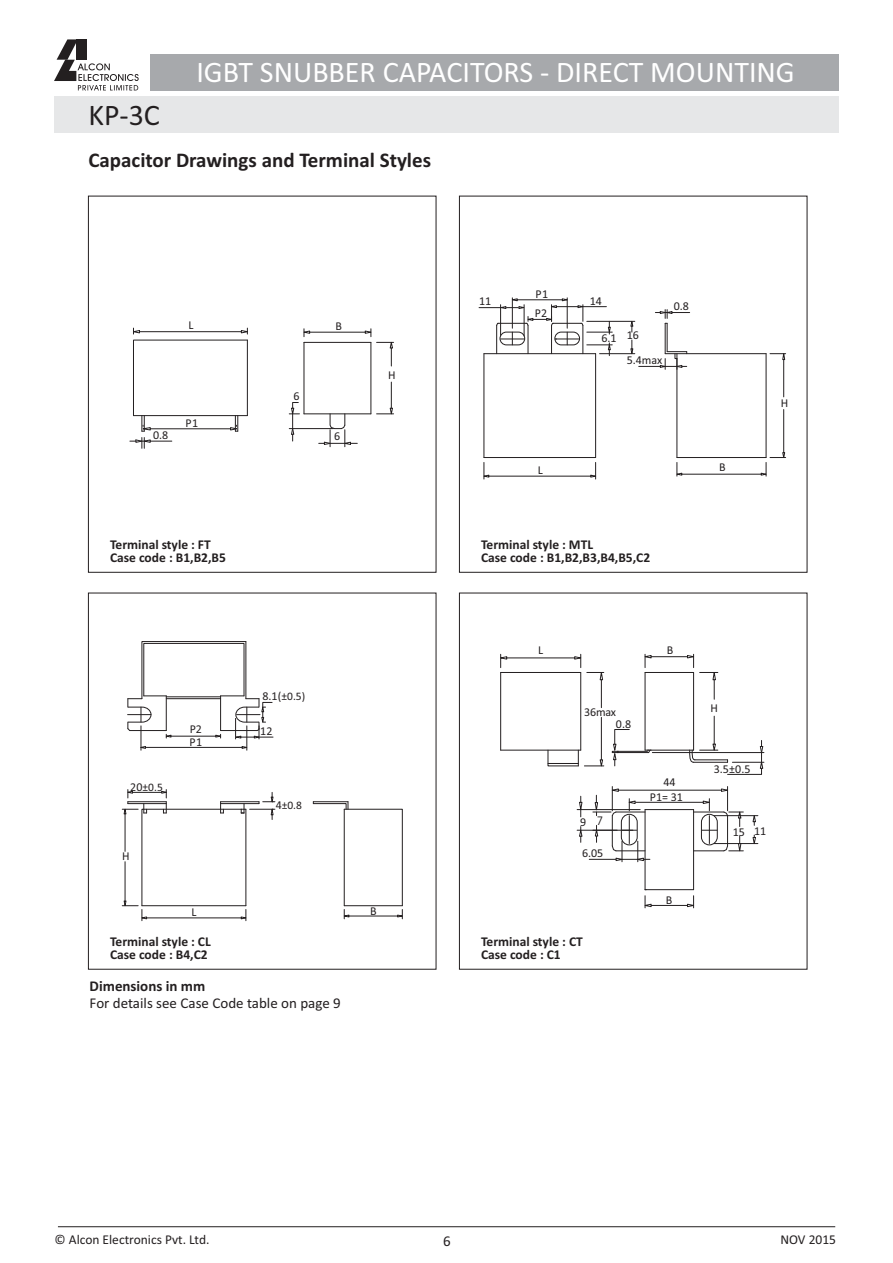
<style>
.page{position:relative;width:893px;height:1263px;background:#fff}
.page>*{position:absolute;margin:0;border:0;box-sizing:border-box;transform-origin:0 0}
.t1{font:30px "Calibri";color:#fff}
.t2{font:30px "Calibri";color:#231f20}
.t3{font:700 21px "Calibri";color:#231f20}
.t4{font:15px "Calibri";color:#231f20}
.t5{font:700 15px "Calibri";color:#231f20}
.t6{font:700 13.5px/13.4px "Calibri";color:#231f20}
.t7{font:13.5px "Calibri";color:#231f20}
.t8{font:12px/19.6px "Calibri";color:#231f20}
.t9{font:12px "Avant Garde IT Cby BT";color:#231f20}
.t10{font:11.4px "Calibri";color:#231f20}
.s1{font-size:12px}
</style>
<div class="page">
<div style="left:54px;top:97px;width:785px;height:36px;background:#e6e7e8"></div>
<div style="left:150px;top:54px;width:689px;height:36px;background:#a7a9ac"></div>
<svg style="left:54px;top:39px;width:85px;height:51px"></svg>
<div style="left:88px;top:196px;width:348px;height:377px;border:1px solid #231f20"></div>
<div style="left:459px;top:196px;width:348px;height:377px;border:1px solid #231f20"></div>
<hr style="left:310px;top:332px;width:55px;height:1px;background:#231f20">
<svg style="left:303px;top:329px;width:8px;height:8px"></svg>
<hr style="left:304px;top:342px;width:67px;height:1px;background:#231f20">
<hr style="left:304px;top:413px;width:67px;height:1px;background:#231f20">
<hr style="left:289px;top:428px;width:44px;height:1px;background:#231f20">
<svg style="left:289px;top:402px;width:10px;height:39px"></svg>
<svg style="left:319px;top:413px;width:38px;height:34px"></svg>
<hr style="left:304px;top:342px;width:1px;height:72px;background:#231f20">
<svg style="left:364px;top:329px;width:30px;height:37px"></svg>
<svg style="left:377px;top:382px;width:17px;height:33px"></svg>
<hr style="left:371px;top:342px;width:1px;height:72px;background:#231f20">
<svg style="left:130px;top:328px;width:118px;height:120px"></svg>
<hr style="left:682px;top:474px;width:79px;height:1px;background:#231f20">
<svg style="left:676px;top:462px;width:7px;height:14px"></svg>
<hr style="left:489px;top:476px;width:102px;height:1px;background:#231f20">
<svg style="left:483px;top:462px;width:7px;height:17px"></svg>
<svg style="left:590px;top:462px;width:7px;height:17px"></svg>
<hr style="left:665px;top:353px;width:101px;height:1px;background:#231f20">
<hr style="left:677px;top:457px;width:89px;height:1px;background:#231f20">
<hr style="left:595px;top:354px;width:1px;height:103px;background:#231f20">
<hr style="left:676px;top:354px;width:1px;height:103px;background:#231f20">
<hr style="left:484px;top:354px;width:1px;height:103px;background:#231f20">
<hr style="left:484px;top:457px;width:112px;height:1px;background:#231f20">
<hr style="left:587px;top:321px;width:48px;height:1px;background:#231f20">
<hr style="left:599px;top:353px;width:36px;height:1px;background:#231f20">
<svg style="left:630px;top:310px;width:60px;height:59px"></svg>
<hr style="left:766px;top:354px;width:1px;height:103px;background:#231f20">
<hr style="left:783px;top:360px;width:1px;height:37px;background:#231f20">
<hr style="left:783px;top:409px;width:1px;height:44px;background:#231f20">
<svg style="left:770px;top:353px;width:16px;height:7px"></svg>
<svg style="left:760px;top:452px;width:26px;height:24px"></svg>
<svg style="left:479px;top:298px;width:133px;height:58px"></svg>
<svg style="left:313px;top:802px;width:90px;height:117px"></svg>
<hr style="left:313px;top:801px;width:35px;height:1px;background:#231f20">
<hr style="left:344px;top:905px;width:58px;height:1px;background:#231f20">
<svg style="left:122px;top:789px;width:153px;height:132px"></svg>
<svg style="left:127px;top:641px;width:146px;height:109px"></svg>
<hr style="left:693px;top:672px;width:1px;height:78px;background:#231f20">
<hr style="left:601px;top:717px;width:1px;height:43px;background:#231f20">
<hr style="left:580px;top:672px;width:1px;height:78px;background:#231f20">
<hr style="left:645px;top:672px;width:1px;height:78px;background:#231f20">
<hr style="left:500px;top:672px;width:1px;height:78px;background:#231f20">
<hr style="left:714px;top:815px;width:44px;height:1px;background:#231f20">
<hr style="left:714px;top:843px;width:44px;height:1px;background:#231f20">
<svg style="left:752px;top:815px;width:4px;height:10px"></svg>
<svg style="left:752px;top:835px;width:4px;height:10px"></svg>
<hr style="left:652px;top:752px;width:112px;height:1px;background:#231f20">
<hr style="left:577px;top:809px;width:63px;height:1px;background:#231f20">
<hr style="left:577px;top:830px;width:56px;height:1px;background:#231f20">
<svg style="left:579px;top:796px;width:4px;height:21px"></svg>
<svg style="left:579px;top:826px;width:4px;height:16px"></svg>
<hr style="left:651px;top:905px;width:36px;height:1px;background:#231f20">
<svg style="left:644px;top:896px;width:8px;height:12px"></svg>
<svg style="left:687px;top:896px;width:8px;height:12px"></svg>
<hr style="left:636px;top:802px;width:67px;height:1px;background:#231f20">
<hr style="left:618px;top:790px;width:103px;height:1px;background:#231f20">
<hr style="left:645px;top:809px;width:1px;height:81px;background:#231f20">
<hr style="left:694px;top:850px;width:30px;height:1px;background:#231f20">
<hr style="left:645px;top:809px;width:49px;height:1px;background:#231f20">
<hr style="left:694px;top:812px;width:30px;height:1px;background:#231f20">
<hr style="left:645px;top:889px;width:49px;height:1px;background:#231f20">
<hr style="left:693px;top:809px;width:1px;height:81px;background:#231f20">
<svg style="left:727px;top:740px;width:37px;height:35px"></svg>
<svg style="left:689px;top:716px;width:29px;height:47px"></svg>
<hr style="left:694px;top:762px;width:33px;height:1px;background:#231f20">
<hr style="left:695px;top:759px;width:32px;height:1px;background:#231f20">
<svg style="left:547px;top:749px;width:57px;height:18px"></svg>
<hr style="left:548px;top:763px;width:30px;height:1px;background:#231f20">
<hr style="left:645px;top:750px;width:49px;height:1px;background:#231f20">
<hr style="left:501px;top:750px;width:80px;height:1px;background:#231f20">
<hr style="left:651px;top:656px;width:36px;height:1px;background:#231f20">
<svg style="left:644px;top:654px;width:8px;height:14px"></svg>
<svg style="left:687px;top:654px;width:31px;height:45px"></svg>
<hr style="left:645px;top:672px;width:49px;height:1px;background:#231f20">
<hr style="left:507px;top:657px;width:68px;height:1px;background:#231f20">
<svg style="left:500px;top:654px;width:8px;height:14px"></svg>
<svg style="left:574px;top:654px;width:30px;height:54px"></svg>
<hr style="left:501px;top:672px;width:80px;height:1px;background:#231f20">
<div style="left:701px;top:814px;width:17px;height:31px;border:1px solid #231f20;border-radius:8px"></div>
<svg style="left:611px;top:729px;width:40px;height:37px"></svg>
<svg style="left:702px;top:786px;width:41px;height:66px"></svg>
<svg style="left:589px;top:786px;width:61px;height:76px"></svg>
<hr style="left:58px;top:1226px;width:777px;height:1px;background:#231f20">
<h1 class="t2" style="left:88px;top:102px;width:73px">KP-3C</h1>
<h1 class="t1" style="left:196px;top:59px;width:600px">IGBT SNUBBER CAPACITORS - DIRECT MOUNTING</h1>
<h2 class="t3" style="left:88px;top:151px;width:344px">Capacitor Drawings and Terminal Styles</h2>
<p class="t8" style="left:188px;top:316px;width:7px">L</p>
<p class="t8" style="left:153px;top:426px;width:17px">0.8</p>
<p class="t8" style="left:186px;top:414px;width:14px">P1</p>
<p class="t6" style="left:110px;top:539px;width:117px">Terminal style : FT<br>Case code : B1,B2,B5</p>
<p class="t8" style="left:293px;top:387px;width:8px">6</p>
<p class="t8" style="left:335px;top:318px;width:8px">B</p>
<p class="t8" style="left:334px;top:428px;width:8px">6</p>
<p class="t8" style="left:388px;top:366px;width:9px">H</p>
<p class="t10" style="left:130px;top:782px;width:34px"><span class="s1">20</span>±0.5</p>
<p class="t8" style="left:122px;top:847px;width:9px">H</p>
<p class="t8" style="left:190px;top:720px;width:14px">P2</p>
<p class="t8" style="left:189px;top:733px;width:14px">P1</p>
<p class="t10" style="left:262px;top:692px;width:44px"><span class="s1">8.1(</span>±0.5)</p>
<p class="t8" style="left:260px;top:722px;width:14px">12</p>
<p class="t10" style="left:276px;top:801px;width:28px"><span class="s1">4</span>±0.8</p>
<p class="t8" style="left:192px;top:903px;width:7px">L</p>
<p class="t8" style="left:370px;top:902px;width:8px">B</p>
<p class="t6" style="left:110px;top:936px;width:102px">Terminal style : CL<br>Case code : B4,C2</p>
<p class="t5" style="left:90px;top:980px;width:117px">Dimensions in mm</p>
<p class="t4" style="left:90px;top:996px;width:253px">For details see Case Code table on page 9</p>
<p class="t8" style="left:479px;top:292px;width:14px">11</p>
<p class="t8" style="left:535px;top:285px;width:15px">P1<br>P2</p>
<p class="t8" style="left:590px;top:292px;width:14px">14</p>
<p class="t8" style="left:601px;top:329px;width:39px">6.1 16</p>
<p class="t8" style="left:627px;top:351px;width:37px">5.4max</p>
<p class="t8" style="left:674px;top:298px;width:17px">0.8</p>
<p class="t8" style="left:538px;top:461px;width:7px">L</p>
<p class="t8" style="left:719px;top:458px;width:8px">B</p>
<p class="t6" style="left:481px;top:539px;width:171px">Terminal style : MTL<br>Case code : B1,B2,B3,B4,B5,C2</p>
<p class="t8" style="left:781px;top:394px;width:9px">H</p>
<p class="t8" style="left:538px;top:641px;width:7px">L</p>
<p class="t8" style="left:667px;top:641px;width:8px">B</p>
<p class="t8" style="left:584px;top:703px;width:33px">36max</p>
<p class="t8" style="left:616px;top:715px;width:17px">0.8</p>
<p class="t9" style="left:596px;top:816px;width:8px">7</p>
<p class="t8" style="left:580px;top:813px;width:8px">9</p>
<p class="t8" style="left:582px;top:844px;width:23px">6.05</p>
<p class="t6" style="left:481px;top:936px;width:103px">Terminal style : CT<br>Case code : C1</p>
<p class="t8" style="left:663px;top:773px;width:14px">44</p>
<p class="t8" style="left:650px;top:788px;width:35px">P1= 31</p>
<p class="t8" style="left:666px;top:891px;width:8px">B</p>
<p class="t8" style="left:710px;top:700px;width:9px">H</p>
<p class="t8" style="left:714px;top:760px;width:38px">3.5±0.5</p>
<p class="t8" style="left:733px;top:822px;width:35px">15 11</p>
<p class="t7" style="left:55px;top:1233px;width:156px">© Alcon Electronics Pvt. Ltd.</p>
<p class="t7" style="left:780px;top:1233px;width:57px">NOV 2015</p>
<p class="t4" style="left:443px;top:1235px;width:9px">6</p>
</div>
